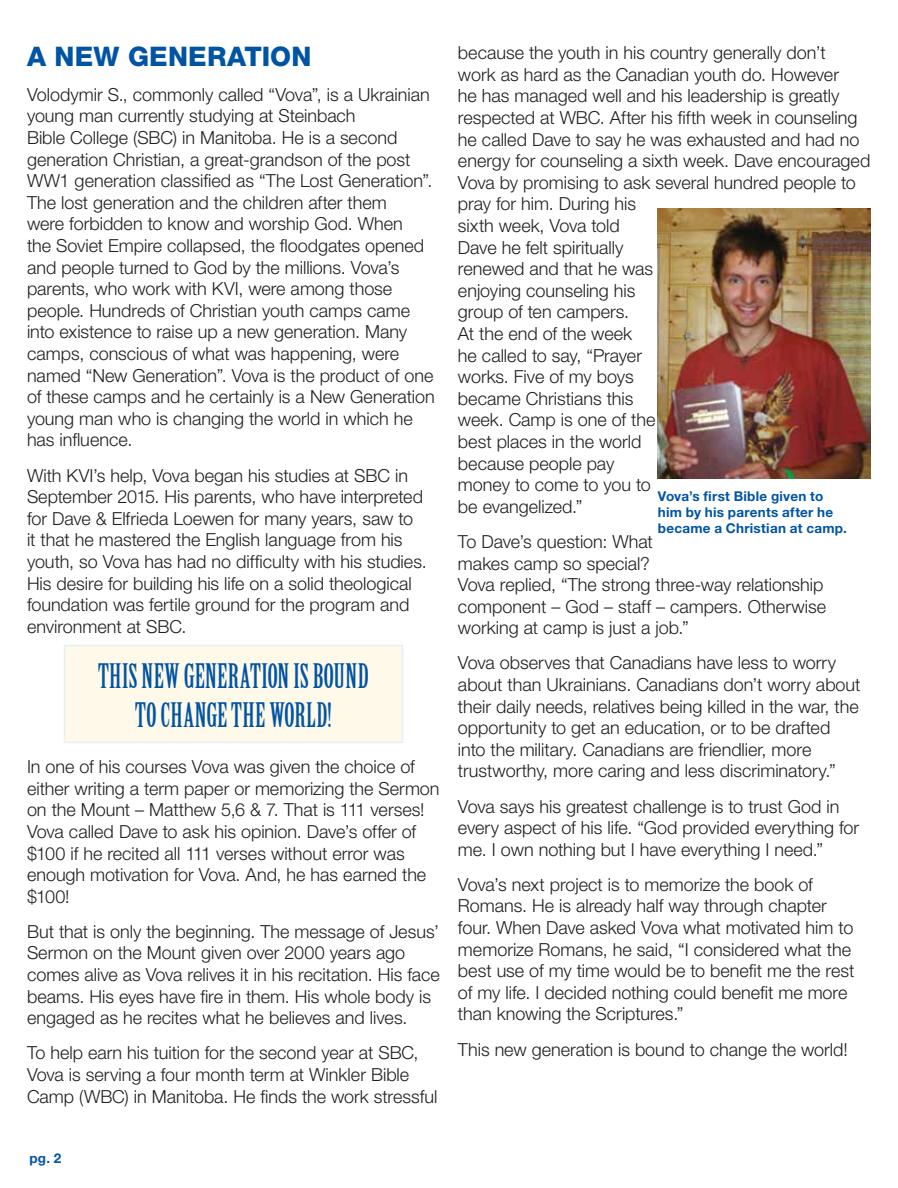
<style>
.page{position:relative;width:898px;height:1188px;background:#fff}
.page>*{position:absolute;margin:0;border:0;box-sizing:border-box;transform-origin:0 0}
.t1{font:33px/39.6px "Birch Std";letter-spacing:.005em;color:#0054a4;text-align:center}
.t2{font:800 27px "Helvetica Neue LT Std";letter-spacing:.01em;color:#0054a4}
.t3{font:300 18px/21.6px "Helvetica Neue LT Std";color:#231f20}
.t4{font:700 13.5px/16.2px "Helvetica Neue LT Std";letter-spacing:.02em;color:#0054a4}
</style>
<div class="page">
<div style="left:64px;top:645px;width:339px;height:98px;background:#fff9e9"></div>
<img style="left:658px;top:208px;width:213px;height:270px">
<h2 class="t2" style="left:27px;top:40px;width:286px">A NEW GENERATION</h2>
<p class="t3" style="left:27px;top:83px;width:409px">Volodymir S., commonly called “Vova”, is a Ukrainian young man currently studying at Steinbach<br>Bible College (SBC) in Manitoba. He is a second generation Christian, a great-grandson of the post WW1 generation classified as “The Lost Generation”.<br>The lost generation and the children after them<br>were forbidden to know and worship God. When<br>the Soviet Empire collapsed, the floodgates opened and people turned to God by the millions. Vova’s parents, who work with KVI, were among those people. Hundreds of Christian youth camps came into existence to raise up a new generation. Many camps, conscious of what was happening, were named “New Generation”. Vova is the product of one of these camps and he certainly is a New Generation young man who is changing the world in which he has influence.</p>
<p class="t3" style="left:27px;top:464px;width:401px">With KVI’s help, Vova began his studies at SBC in September 2015. His parents, who have interpreted for Dave &amp; Elfrieda Loewen for many years, saw to<br>it that he mastered the English language from his youth, so Vova has had no difficulty with his studies.<br>His desire for building his life on a solid theological foundation was fertile ground for the program and environment at SBC.</p>
<h1 class="t1" style="left:98px;top:657px;width:272px">THIS NEW GENERATION IS BOUND<br>TO CHANGE THE WORLD!</h1>
<p class="t3" style="left:27px;top:756px;width:414px">In one of his courses Vova was given the choice of either writing a term paper or memorizing the Sermon on the Mount – Matthew 5,6 &amp; 7. That is 111 verses!<br>Vova called Dave to ask his opinion. Dave’s offer of $100 if he recited all 111 verses without error was enough motivation for Vova. And, he has earned the $100!</p>
<p class="t3" style="left:27px;top:920px;width:414px">But that is only the beginning. The message of Jesus’ Sermon on the Mount given over 2000 years ago comes alive as Vova relives it in his recitation. His face beams. His eyes have fire in them. His whole body is engaged as he recites what he believes and lives.</p>
<p class="t3" style="left:27px;top:1042px;width:412px">To help earn his tuition for the second year at SBC,<br>Vova is serving a four month term at Winkler Bible<br>Camp (WBC) in Manitoba. He finds the work stressful</p>
<p class="t3" style="left:458px;top:42px;width:414px">because the youth in his country generally don’t<br>work as hard as the Canadian youth do. However<br>he has managed well and his leadership is greatly respected at WBC. After his fifth week in counseling he called Dave to say he was exhausted and had no energy for counseling a sixth week. Dave encouraged<br>Vova by promising to ask several hundred people to pray for him. During his<br>sixth week, Vova told<br>Dave he felt spiritually<br>renewed and that he was<br>enjoying counseling his<br>group of ten campers.<br>At the end of the week<br>he called to say, “Prayer<br>works. Five of my boys<br>became Christians this<br>week. Camp is one of the<br>best places in the world<br>because people pay<br>money to come to you to<br>be evangelized.”</p>
<p class="t3" style="left:458px;top:530px;width:370px">To Dave’s question: What<br>makes camp so special?<br>Vova replied, “The strong three-way relationship component – God – staff – campers. Otherwise working at camp is just a job.”</p>
<p class="t3" style="left:458px;top:652px;width:404px">Vova observes that Canadians have less to worry about than Ukrainians. Canadians don’t worry about their daily needs, relatives being killed in the war, the opportunity to get an education, or to be drafted into the military. Canadians are friendlier, more trustworthy, more caring and less discriminatory.”</p>
<p class="t3" style="left:458px;top:795px;width:403px">Vova says his greatest challenge is to trust God in every aspect of his life. “God provided everything for me. I own nothing but I have everything I need.”</p>
<p class="t3" style="left:458px;top:873px;width:398px">Vova’s next project is to memorize the book of Romans. He is already half way through chapter four. When Dave asked Vova what motivated him to memorize Romans, he said, “I considered what the best use of my time would be to benefit me the rest of my life. I decided nothing could benefit me more than knowing the Scriptures.”</p>
<p class="t3" style="left:458px;top:1038px;width:391px">This new generation is bound to change the world!</p>
<p class="t4" style="left:658px;top:488px;width:191px">Vova’s first Bible given to him by his parents after he became a Christian at camp.</p>
<p class="t4" style="left:29px;top:1150px;width:33px">pg. 2</p>
</div>
